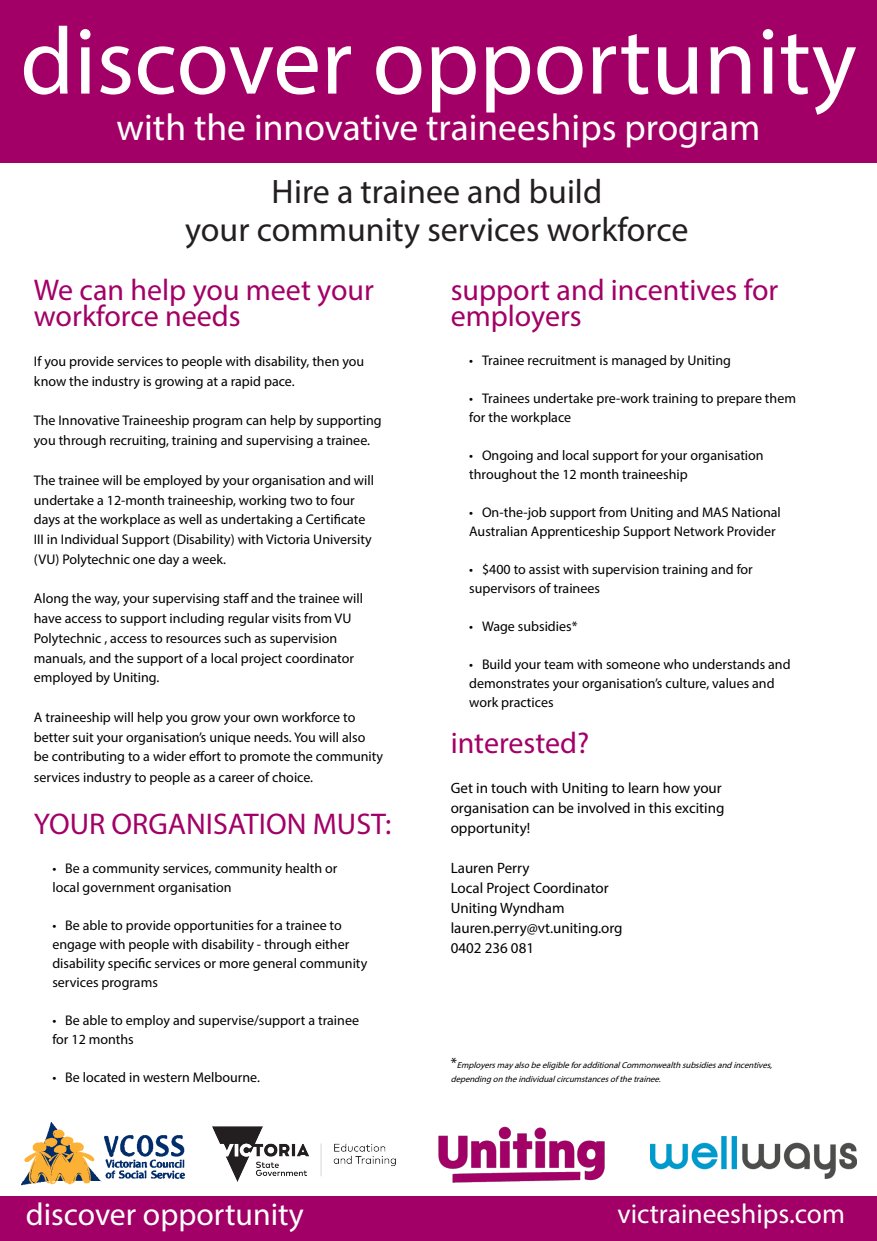
<style>
.page{position:relative;width:877px;height:1241px;background:#fff}
.page>*{position:absolute;margin:0;border:0;box-sizing:border-box;transform-origin:0 0}
.t1{font:95.5px "Myriad Pro";color:#fff}
.t2{font:37.5px "Myriad Pro";color:#fff}
.t3{font:34px/37.5px "Myriad Pro";color:#231f20;text-align:center}
.t4{font:31.75px "Myriad Pro";color:#fff}
.t5{font:30px/25.8px "Myriad Pro";color:#a20066}
.t6{font:27.5px "Myriad Pro";color:#fff}
.t7{font:15px/20px "Myriad Pro";color:#000}
.t8{font:14px/19px "Myriad Pro";color:#000}
.t9{font:italic 8.75px/14.8px "Myriad Pro";color:#000}
.s1{font-style:normal;font-size:15px}
</style>
<div class="page">
<div style="left:0;top:0;width:877px;height:163px;background:#a20066"></div>
<div style="left:0;top:1196px;width:877px;height:44px;background:#a20066"></div>
<img style="left:212px;top:1126px;width:184px;height:56px">
<img style="left:22px;top:1122px;width:163px;height:64px">
<img style="left:438px;top:1126px;width:167px;height:57px">
<img style="left:650px;top:1136px;width:206px;height:42px">
<p class="t1" style="left:20px;top:3px;width:838px">discover opportunity</p>
<p class="t2" style="left:117px;top:104px;width:645px">with the innovative traineeships program</p>
<p class="t3" style="left:185px;top:172px;width:505px">Hire a trainee and build<br>your community services workforce</p>
<p class="t5" style="left:34px;top:276px;width:342px">We can help you meet your</p>
<p class="t5" style="left:34px;top:302px;width:208px">workforce needs</p>
<p class="t8" style="left:34px;top:351px;width:332px;line-height:19.8px">If you provide services to people with disability, then you know the industry is growing at a rapid pace.</p>
<p class="t8" style="left:34px;top:410px;width:349px;line-height:19.8px">The Innovative Traineeship program can help by supporting you through recruiting, training and supervising a trainee.</p>
<p class="t8" style="left:34px;top:470px;width:342px;line-height:19.8px">The trainee will be employed by your organisation and will undertake a 12-month traineeship, working two to four days at the workplace as well as undertaking a Certificate III in Individual Support (Disability) with Victoria University (VU) Polytechnic one day a week.</p>
<p class="t8" style="left:34px;top:588px;width:331px;line-height:19.8px">Along the way, your supervising staff and the trainee will have access to support including regular visits from VU Polytechnic , access to resources such as supervision manuals, and the support of a local project coordinator employed by Uniting.</p>
<p class="t8" style="left:34px;top:707px;width:323px">A traineeship will help you grow your own workforce to</p>
<p class="t8" style="left:34px;top:726px;width:351px;line-height:20.2px">better suit your organisation’s unique needs. You will also be contributing to a wider effort to promote the community services industry to people as a career of choice.</p>
<p class="t5" style="left:34px;top:810px;width:359px">YOUR ORGANISATION MUST:</p>
<p class="t8" style="left:52px;top:858px;width:287px">• Be a community services, community health or local government organisation</p>
<p class="t8" style="left:52px;top:915px;width:316px">• Be able to provide opportunities for a trainee to engage with people with disability - through either disability specific services or more general community services programs</p>
<p class="t8" style="left:52px;top:1010px;width:308px">• Be able to employ and supervise/support a trainee for 12 months</p>
<p class="t8" style="left:52px;top:1067px;width:209px">• Be located in western Melbourne.</p>
<p class="t5" style="left:451px;top:276px;width:329px">support and incentives for employers</p>
<p class="t8" style="left:469px;top:350px;width:263px">• Trainee recruitment is managed by Uniting</p>
<p class="t8" style="left:469px;top:388px;width:328px">• Trainees undertake pre-work training to prepare them for the workplace</p>
<p class="t8" style="left:469px;top:445px;width:296px">• Ongoing and local support for your organisation throughout the 12 month traineeship</p>
<p class="t8" style="left:469px;top:502px;width:313px">• On-the-job support from Uniting and MAS National<br>Australian Apprenticeship Support Network Provider</p>
<p class="t8" style="left:469px;top:559px;width:285px">• $400 to assist with supervision training and for supervisors of trainees</p>
<p class="t8" style="left:469px;top:616px;width:110px">• Wage subsidies*</p>
<p class="t8" style="left:469px;top:654px;width:323px">• Build your team with someone who understands and demonstrates your organisation’s culture, values and work practices</p>
<p class="t5" style="left:451px;top:729px;width:140px">interested?</p>
<p class="t7" style="left:451px;top:777px;width:273px">Get in touch with Uniting to learn how your</p>
<p class="t7" style="left:451px;top:797px;width:275px">organisation can be involved in this exciting</p>
<p class="t7" style="left:451px;top:817px;width:81px">opportunity!</p>
<p class="t7" style="left:451px;top:857px;width:80px">Lauren Perry</p>
<p class="t7" style="left:451px;top:877px;width:159px">Local Project Coordinator<br>Uniting Wyndham</p>
<p class="t7" style="left:451px;top:917px;width:173px">lauren.perry@vt.uniting.org</p>
<p class="t7" style="left:451px;top:937px;width:85px">0402 236 081</p>
<p class="t9" style="left:451px;top:1057px;width:326px"><span class="s1">*</span> EmployersmayalsobeeligibleforadditionalCommonwealthsubsidiesandincentives, dependingontheindividualcircumstancesofthetrainee.</p>
<p class="t4" style="left:26px;top:1194px;width:280px">discover opportunity</p>
<p class="t6" style="left:617px;top:1196px;width:229px">victraineeships.com</p>
</div>
